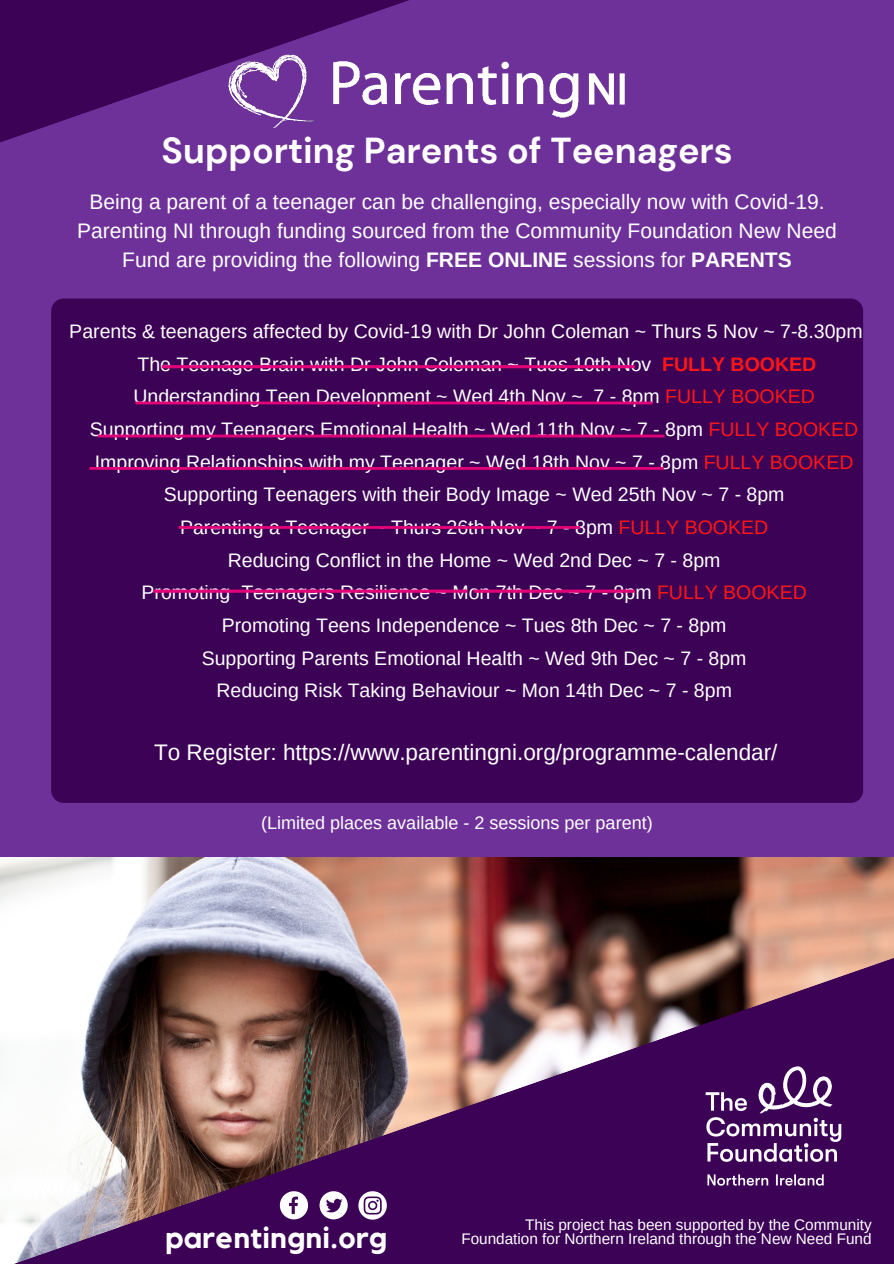
<style>
.page{position:relative;width:894px;height:1264px;background:#fff}
.page>*{position:absolute;margin:0;border:0;box-sizing:border-box;transform-origin:0 0}
.t1{font:700 36px "DM Sans";color:#fff}
.t2{font:700 30.15px "Kollektif";letter-spacing:.015em;color:#fff}
.t3{font:22.5px "Arimo";color:#fff}
.t4{font:21px/29.2px "Arimo";color:#fff;text-align:center}
.t5{font:19.5px "Arimo";color:#fff}
.t6{font:18px "Arimo";color:#fff}
.t7{font:15.3px/14.1px "Arimo";color:#fff;text-align:right}
.s1{font-weight:700}
.s2{font-weight:700;color:#ff1616}
.s3{color:#ff1616}
</style>
<div class="page">
<div style="left:0;top:0;width:893px;height:1263px;background:#6e319a"></div>
<img style="left:501px;top:61px;width:124px;height:57px">
<img style="left:0;top:857px;width:893px;height:90px">
<img style="left:0;top:947px;width:893px;height:316px">
<svg style="left:280px;top:1191px;width:28px;height:28px"></svg>
<div style="left:319px;top:1191px;width:28px;height:28px;background:#fff;border-radius:50%"></div>
<svg style="left:326px;top:1198px;width:16px;height:14px"></svg>
<svg style="left:358px;top:1191px;width:29px;height:28px"></svg>
<div style="left:51px;top:298px;width:811px;height:505px;background:#3b0256;border-radius:12px"></div>
<svg style="left:0;top:0;width:497px;height:143px"></svg>
<img style="left:687px;top:1047px;width:172px;height:157px">
<svg style="left:162px;top:365px;width:472px;height:3px"></svg>
<svg style="left:135px;top:401px;width:517px;height:3px;background:#c20170"></svg>
<svg style="left:98px;top:434px;width:566px;height:3px;background:#be0170"></svg>
<svg style="left:89px;top:467px;width:412px;height:3px"></svg>
<svg style="left:519px;top:467px;width:144px;height:3px"></svg>
<svg style="left:178px;top:526px;width:402px;height:3px"></svg>
<svg style="left:153px;top:589px;width:314px;height:3px"></svg>
<svg style="left:473px;top:589px;width:161px;height:3px"></svg>
<h1 class="t1" style="left:161px;top:128px;width:572px">Supporting Parents of Teenagers</h1>
<p class="t4" style="left:77px;top:187px;width:760px">Being a parent of a teenager can be challenging, especially now with Covid-19.<br>Parenting NI through funding sourced from the Community Foundation New Need<br>Fund are providing the following <span class="s1">FREE ONLINE</span> sessions for <span class="s1">PARENTS</span></p>
<p class="t5" style="left:69px;top:320px;width:794px">Parents &amp; teenagers affected by Covid-19 with Dr John Coleman ~ Thurs 5 Nov ~ 7-8.30pm</p>
<p class="t5" style="left:137px;top:353px;width:680px">The Teenage Brain with Dr John Coleman ~ Tues 10th Nov <span class="s2">FULLY BOOKED</span></p>
<p class="t5" style="left:133px;top:385px;width:682px">Understanding Teen Development ~ Wed 4th Nov ~ 7 - 8pm <span class="s3">FULLY BOOKED</span></p>
<p class="t5" style="left:90px;top:418px;width:769px">Supporting my Teenagers Emotional Health ~ Wed 11th Nov ~ 7 - 8pm <span class="s3">FULLY BOOKED</span></p>
<p class="t5" style="left:95px;top:451px;width:759px">Improving Relationships with my Teenager ~ Wed 18th Nov ~ 7 - 8pm <span class="s3">FULLY BOOKED</span></p>
<p class="t5" style="left:164px;top:483px;width:622px">Supporting Teenagers with their Body Image ~ Wed 25th Nov ~ 7 - 8pm</p>
<p class="t5" style="left:180px;top:516px;width:589px">Parenting a Teenager ~ Thurs 26th Nov ~ 7 - 8pm <span class="s3">FULLY BOOKED</span></p>
<p class="t5" style="left:228px;top:549px;width:494px">Reducing Conflict in the Home ~ Wed 2nd Dec ~ 7 - 8pm</p>
<p class="t5" style="left:141px;top:581px;width:666px">Promoting Teenagers Resilience ~ Mon 7th Dec ~ 7 - 8pm <span class="s3">FULLY BOOKED</span></p>
<p class="t5" style="left:222px;top:614px;width:506px">Promoting Teens Independence ~ Tues 8th Dec ~ 7 - 8pm</p>
<p class="t5" style="left:202px;top:647px;width:546px">Supporting Parents Emotional Health ~ Wed 9th Dec ~ 7 - 8pm</p>
<p class="t5" style="left:216px;top:679px;width:517px">Reducing Risk Taking Behaviour ~ Mon 14th Dec ~ 7 - 8pm</p>
<p class="t3" style="left:154px;top:740px;width:624px">To Register: https://www.parentingni.org/programme-calendar/</p>
<p class="t6" style="left:261px;top:813px;width:393px">(Limited places available - 2 sessions per parent)</p>
<h2 class="t2" style="left:166px;top:1223px;width:223px">parentingni.org</h2>
<p class="t7" style="left:461px;top:1217px;width:411px">This project has been supported by the Community<br>Foundation for Northern Ireland through the New Need Fund</p>
</div>
